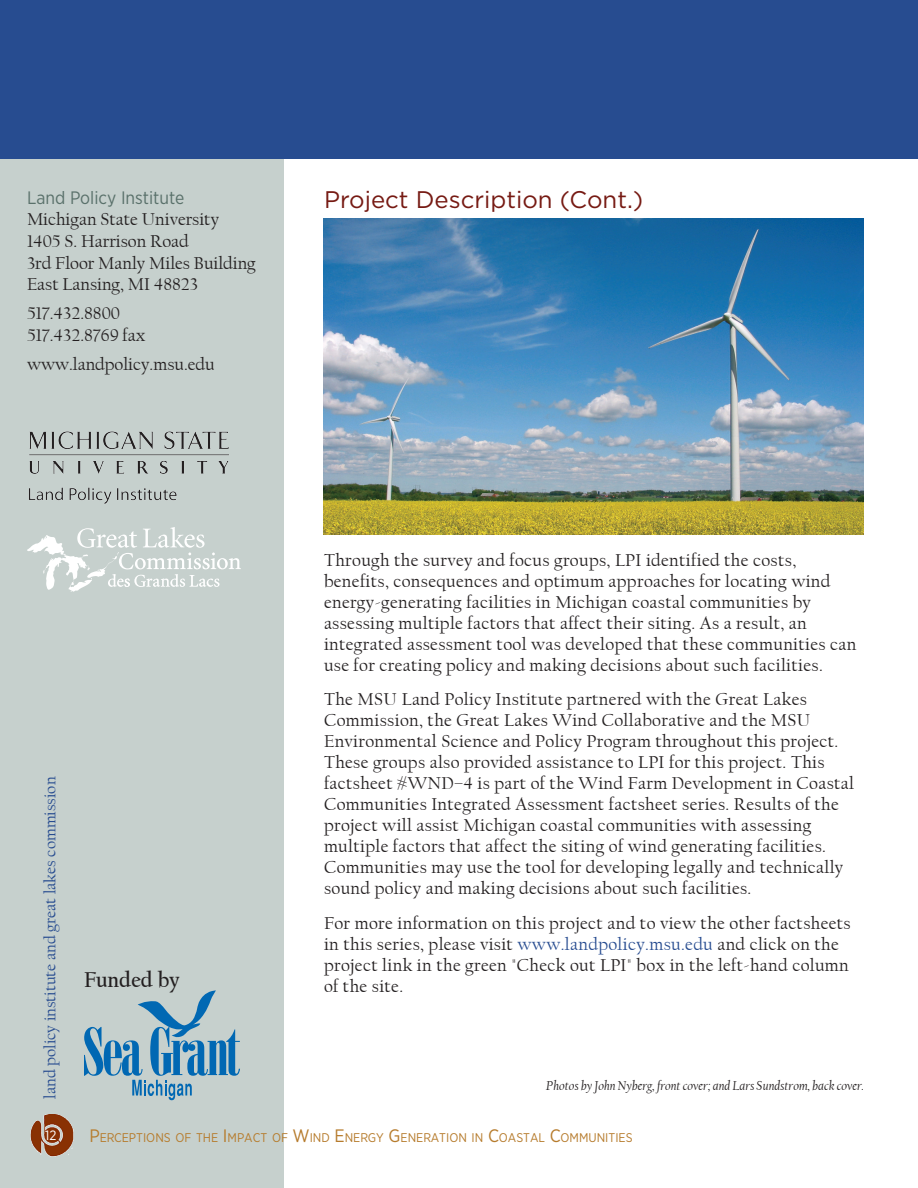
<style>
.page{position:relative;width:918px;height:1188px;background:#fff}
.page>*{position:absolute;margin:0;border:0;box-sizing:border-box;transform-origin:0 0}
.t1{font:24px "Gotham";color:#761a13}
.t2{font:700 22.5px "Californian FB";letter-spacing:-.005em;color:#231f20;scale:.93 1}
.t3{font:18px/21px "Californian FB";letter-spacing:.02em;color:#231f20}
.t4{font:18px "Californian FB";color:#231f20}
.t5{font:18px "Gotham Narrow";color:#5a716b}
.t6{font:16.5px "Californian FB";color:#274c90}
.t7{font:italic 13.5px "Californian FB";color:#231f20}
.t8{font:13.5px "Gotham Narrow";color:#fff}
.t9{font:12.6px "Gotham Narrow";color:#b67b2c}
.s1{color:#274c90}
.s2{font-size:18px}
</style>
<div class="page">
<div style="left:0;top:159px;width:284px;height:1029px;background:#c6d0cd"></div>
<svg style="left:27px;top:527px;width:214px;height:65px"></svg>
<svg style="left:84px;top:991px;width:156px;height:109px"></svg>
<img style="left:29px;top:431px;width:200px;height:73px">
<img style="left:30px;top:1114px;width:44px;height:43px">
<div style="left:0;top:0;width:918px;height:159px;background:#274c90"></div>
<img style="left:324px;top:219px;width:540px;height:315px">
<p class="t5" style="left:27px;top:186px;width:159px">Land Policy Institute</p>
<p class="t4" style="left:27px;top:209px;width:194px">Michigan State University</p>
<p class="t4" style="left:27px;top:231px;width:163px">1405 S. Harrison Road</p>
<p class="t4" style="left:27px;top:253px;width:230px">3rd Floor Manly Miles Building</p>
<p class="t4" style="left:27px;top:274px;width:173px">East Lansing, MI 48823</p>
<p class="t4" style="left:27px;top:303px;width:95px">517.432.8800</p>
<p class="t4" style="left:27px;top:325px;width:120px">517.432.8769 fax</p>
<p class="t4" style="left:27px;top:354px;width:189px">www.landpolicy.msu.edu</p>
<p class="t1" style="left:324px;top:184px;width:321px">Project Description (Cont.)</p>
<p class="t6" style="left:41px;top:1099px;width:323px;rotate:-90deg">land policy institute and great lakes commission</p>
<p class="t2" style="left:84px;top:967px;width:105px">Funded by</p>
<p class="t3" style="left:324px;top:550px;width:534px">Through the survey and focus groups, LPI identified the costs, benefits, consequences and optimum approaches for locating wind energy-generating facilities in Michigan coastal communities by assessing multiple factors that affect their siting. As a result, an integrated assessment tool was developed that these communities can use for creating policy and making decisions about such facilities.</p>
<p class="t3" style="left:324px;top:689px;width:532px">The MSU Land Policy Institute partnered with the Great Lakes Commission, the Great Lakes Wind Collaborative and the MSU Environmental Science and Policy Program throughout this project.<br>These groups also provided assistance to LPI for this project. This factsheet #WND–4 is part of the Wind Farm Development in Coastal Communities Integrated Assessment factsheet series. Results of the project will assist Michigan coastal communities with assessing multiple factors that affect the siting of wind generating facilities.<br>Communities may use the tool for developing legally and technically sound policy and making decisions about such facilities.</p>
<p class="t3" style="left:324px;top:913px;width:528px">For more information on this project and to view the other factsheets in this series, please visit <span class="s1">www.landpolicy.msu.edu</span> and click on the project link in the green "Check out LPI" box in the left-hand column of the site.</p>
<p class="t7" style="left:546px;top:1078px;width:319px">Photos by John Nyberg, front cover; and Lars Sundstrom, back cover.</p>
<p class="t8" style="left:45px;top:1127px;width:13px">12</p>
<p class="t9" style="left:89px;top:1129px;width:545px"><span class="s2">P</span>ERCEPTIONS OF THE <span class="s2">I</span> MPACT OF <span class="s2">W</span>IND <span class="s2">E</span>NERGY <span class="s2">G</span> ENERATION IN <span class="s2">C</span>OASTAL <span class="s2">C</span>OMMUNITIES</p>
</div>
